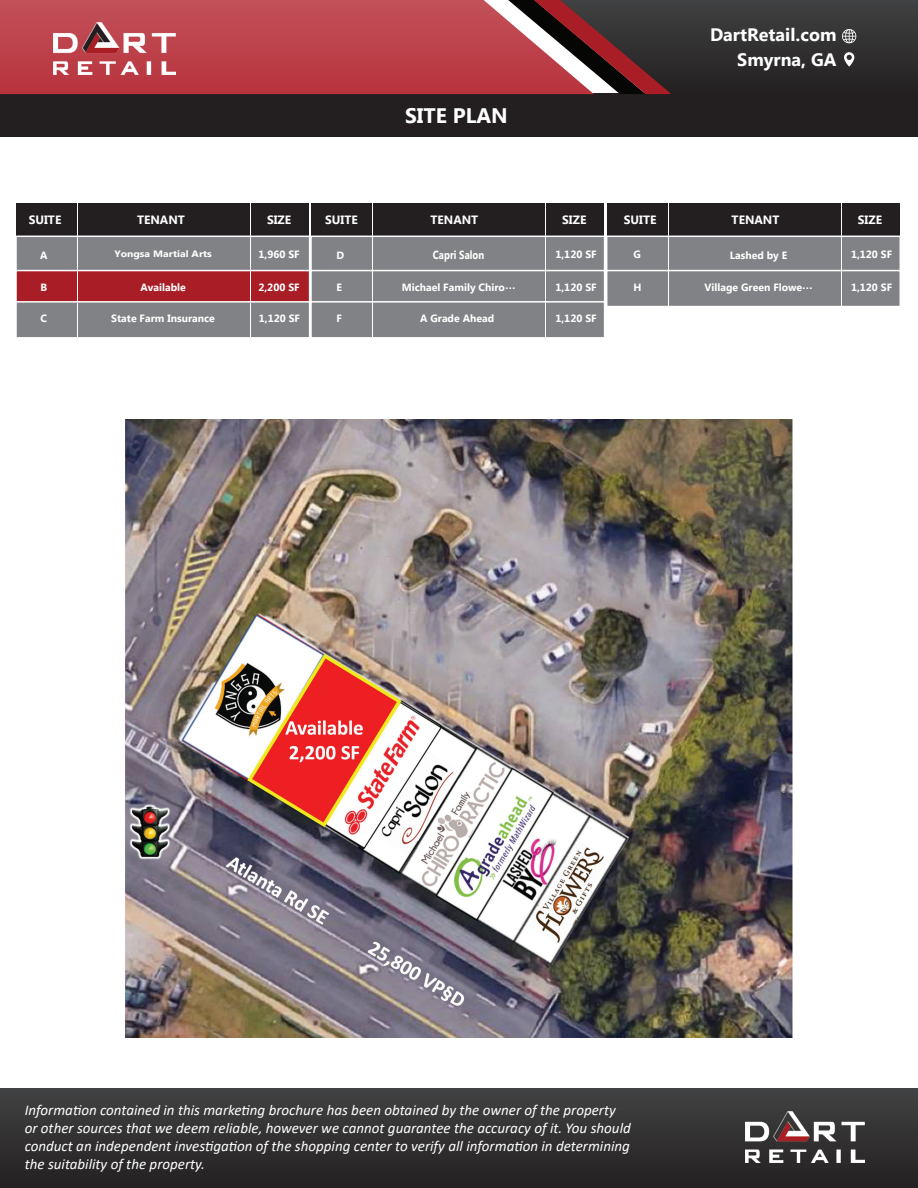
<style>
.page{position:relative;width:918px;height:1188px;background:#fff}
.page>*{position:absolute;margin:0;border:0;box-sizing:border-box;transform-origin:0 0}
.t1{font:700 21px "Microsoft New Tai Lue";color:#fff}
.t2{font:700 18px/24.9px "Microsoft New Tai Lue";color:#fff;text-align:right}
.t3{font:italic 15px/18px "Calibri";color:#fff}
.t4{font:700 12px "Microsoft New Tai Lue";color:#fff}
.t5{font:700 11.7px "Microsoft New Tai Lue";color:#fff;scale:.82 1}
.t6{font:700 10.5px "Microsoft New Tai Lue";color:#fff}
.t7{font:700 9.3px "Microsoft New Tai Lue";color:#fff;scale:1.13 1}
</style>
<div class="page">
<div style="left:0;top:94px;width:918px;height:42px;background:#231f20"></div>
<div style="left:0;top:1089px;width:918px;height:99px;background:linear-gradient(to bottom,#414243,#242021)"></div>
<svg style="left:0;top:0;width:508px;height:94px;background:#bd434c"></svg>
<svg style="left:508px;top:0;width:410px;height:94px;background:#4e3a3c"></svg>
<img style="left:745px;top:1112px;width:120px;height:51px">
<img style="left:54px;top:22px;width:122px;height:52px">
<div style="left:312px;top:203px;width:292px;height:43px;background:#231f20"></div>
<div style="left:310px;top:236px;width:295px;height:37px;background:#808285;border:2px solid #fff"></div>
<div style="left:310px;top:270px;width:295px;height:37px;background:#808285;border:2px solid #fff"></div>
<div style="left:310px;top:301px;width:295px;height:38px;background:#808285;border:2px solid #fff"></div>
<hr style="left:546px;top:201px;width:1px;height:236px;background:#fff">
<hr style="left:372px;top:202px;width:1px;height:235px;background:#fff">
<div style="left:607px;top:203px;width:292px;height:43px;background:#231f20"></div>
<div style="left:606px;top:236px;width:295px;height:37px;background:#808285;border:2px solid #fff"></div>
<div style="left:606px;top:270px;width:295px;height:37px;background:#808285;border:2px solid #fff"></div>
<hr style="left:841px;top:201px;width:1px;height:166px;background:#fff">
<hr style="left:668px;top:201px;width:1px;height:167px;background:#fff">
<div style="left:17px;top:203px;width:292px;height:43px;background:#231f20"></div>
<div style="left:15px;top:236px;width:295px;height:37px;background:#808285;border:2px solid #fff"></div>
<div style="left:15px;top:270px;width:295px;height:37px;background:#a91e26;border:2px solid #fff"></div>
<div style="left:15px;top:301px;width:295px;height:38px;background:#808285;border:2px solid #fff"></div>
<hr style="left:77px;top:202px;width:1px;height:236px;background:#fff">
<hr style="left:251px;top:201px;width:1px;height:236px;background:#fff">
<img style="left:125px;top:419px;width:668px;height:619px">
<h1 class="t1" style="left:405px;top:103px;width:104px">SITE PLAN</h1>
<p class="t2" style="left:710px;top:23px;width:128px">DartRetail.com<br>Smyrna, GA</p>
<p class="t4" style="left:29px;top:213px;width:34px">SUITE</p>
<p class="t4" style="left:137px;top:213px;width:49px">TENANT</p>
<p class="t4" style="left:267px;top:213px;width:26px">SIZE</p>
<p class="t4" style="left:325px;top:213px;width:34px">SUITE</p>
<p class="t4" style="left:430px;top:213px;width:49px">TENANT</p>
<p class="t4" style="left:562px;top:213px;width:26px">SIZE</p>
<p class="t4" style="left:624px;top:213px;width:34px">SUITE</p>
<p class="t4" style="left:732px;top:213px;width:49px">TENANT</p>
<p class="t4" style="left:858px;top:213px;width:26px">SIZE</p>
<p class="t6" style="left:40px;top:249px;width:9px">A</p>
<p class="t6" style="left:41px;top:282px;width:8px">B</p>
<p class="t6" style="left:41px;top:312px;width:8px">C</p>
<p class="t7" style="left:114px;top:249px;width:88px">Yongsa Martial Arts</p>
<p class="t6" style="left:258px;top:249px;width:43px">1,960 SF</p>
<p class="t6" style="left:336px;top:249px;width:9px">D</p>
<p class="t5" style="left:433px;top:248px;width:64px">Capri Salon</p>
<p class="t6" style="left:555px;top:249px;width:43px">1,120 SF</p>
<p class="t6" style="left:634px;top:249px;width:9px">G</p>
<p class="t6" style="left:730px;top:249px;width:59px">Lashed by E</p>
<p class="t6" style="left:851px;top:249px;width:43px">1,120 SF</p>
<p class="t6" style="left:140px;top:281px;width:47px">Available</p>
<p class="t6" style="left:111px;top:312px;width:105px">State Farm Insurance</p>
<p class="t6" style="left:258px;top:281px;width:43px">2,200 SF</p>
<p class="t6" style="left:259px;top:312px;width:43px">1,120 SF</p>
<p class="t6" style="left:336px;top:282px;width:7px">E</p>
<p class="t6" style="left:336px;top:312px;width:7px">F</p>
<p class="t6" style="left:402px;top:281px;width:115px">Michael Family Chiro…</p>
<p class="t6" style="left:420px;top:312px;width:76px">A Grade Ahead</p>
<p class="t6" style="left:555px;top:281px;width:43px">1,120 SF</p>
<p class="t6" style="left:555px;top:312px;width:43px">1,120 SF</p>
<p class="t6" style="left:634px;top:281px;width:10px">H</p>
<p class="t6" style="left:704px;top:282px;width:110px">Village Green Flowe…</p>
<p class="t6" style="left:851px;top:281px;width:43px">1,120 SF</p>
<p class="t3" style="left:25px;top:1100px;width:608px">Information contained in this marketing brochure has been obtained by the owner of the property or other sources that we deem reliable, however we cannot guarantee the accuracy of it. You should conduct an independent investigation of the shopping center to verify all information in determining the suitability of the property.</p>
</div>
